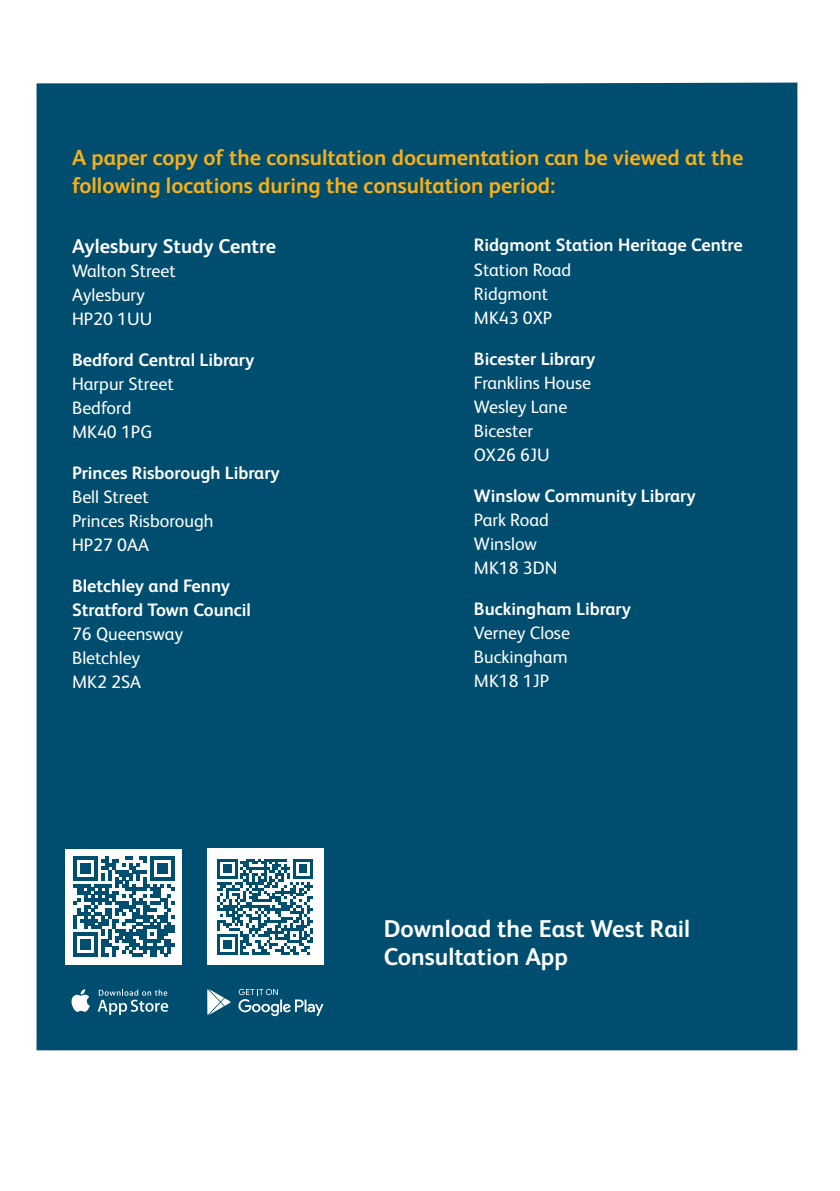
<style>
.page{position:relative;width:840px;height:1191px;background:#fff}
.page>*{position:absolute;margin:0;border:0;box-sizing:border-box;transform-origin:0 0}
.t1{font:700 24.4px/27.8px "Network Rail Sans";color:#fff}
.t2{font:700 22px/28px "Network Rail Sans";color:#faaf18}
.t3{font:700 20px "Network Rail Sans";color:#fff}
.t4{font:18px/24px "Network Rail Sans";color:#fff}
.t5{font:700 18px/24px "Network Rail Sans";color:#fff}
.s1{font-weight:700}
.s2{font-weight:400}
</style>
<div class="page">
<div style="left:37px;top:83px;width:760px;height:967px;background:#004e6f"></div>
<svg style="left:70px;top:989px;width:20px;height:22px"></svg>
<svg style="left:98px;top:989px;width:70px;height:26px;background:#3b7790"></svg>
<svg style="left:238px;top:988px;width:85px;height:28px;background:#33718b"></svg>
<svg style="left:207px;top:989px;width:24px;height:26px"></svg>
<div style="left:207px;top:848px;width:116px;height:117px;background:#fff"></div>
<svg style="left:217px;top:859px;width:96px;height:95px"></svg>
<div style="left:66px;top:848px;width:116px;height:116px;background:#fff"></div>
<svg style="left:73px;top:856px;width:101px;height:101px"></svg>
<p class="t2" style="left:72px;top:142px;width:672px">A paper copy of the consultation documentation can be viewed at the following locations during the consultation period:</p>
<p class="t3" style="left:72px;top:233px;width:205px">Aylesbury Study Centre</p>
<p class="t4" style="left:72px;top:258px;width:105px">Walton Street<br>Aylesbury<br>HP20 1UU</p>
<p class="t4" style="left:72px;top:347px;width:184px"><span class="s1">Bedford Central Library<br></span>Harpur Street<br>Bedford<br>MK40 1PG</p>
<p class="t4" style="left:72px;top:460px;width:209px"><span class="s1">Princes Risborough Library<br></span>Bell Street<br>Princes Risborough<br>HP27 0AA</p>
<p class="t5" style="left:72px;top:573px;width:180px">Bletchley and Fenny<br>Stratford Town Council<br><span class="s2">76 Queensway<br>Bletchley<br>MK2 2SA</span></p>
<p class="t5" style="left:473px;top:233px;width:270px">Ridgmont Station Heritage Centre<br><span class="s2">Station Road<br>Ridgmont<br>MK43 0XP</span></p>
<p class="t4" style="left:473px;top:345px;width:123px"><span class="s1">Bicester Library<br></span>Franklins House<br>Wesley Lane<br>Bicester<br>OX26 6JU</p>
<p class="t5" style="left:473px;top:483px;width:223px">Winslow Community Library<br><span class="s2">Park Road<br>Winslow<br>MK18 3DN</span></p>
<p class="t4" style="left:473px;top:595px;width:158px"><span class="s1">Buckingham Library<br></span>Verney Close<br>Buckingham<br>MK18 1JP</p>
<p class="t1" style="left:383px;top:914px;width:308px">Download the East West Rail<br>Consultation App</p>
</div>
